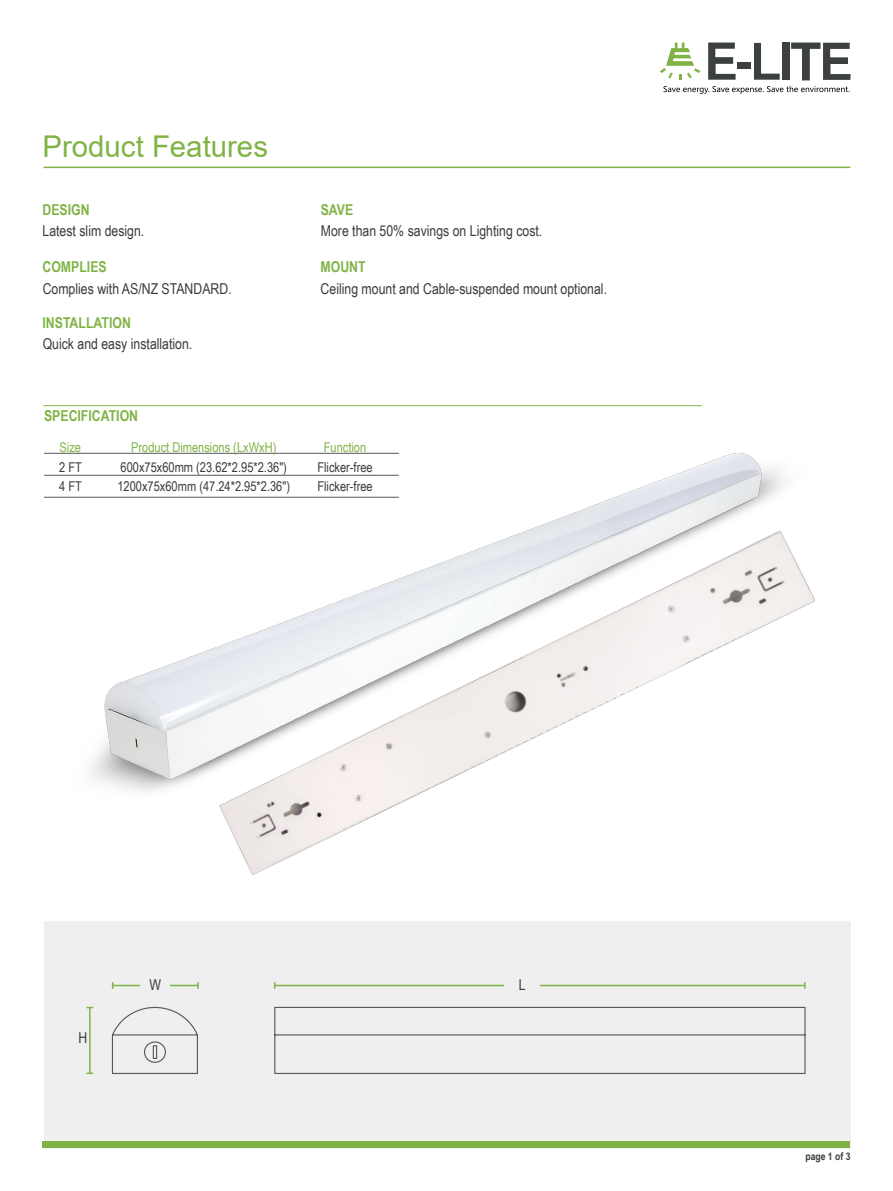
<style>
.page{position:relative;width:893px;height:1191px;background:#fff}
.page>*{position:absolute;margin:0;border:0;box-sizing:border-box;transform-origin:0 0}
.t1{font:30px "Arial";color:#80b345}
.t2{font:15px "Arial Narrow";color:#3e3a39}
.t3{font:700 15px "Arial Narrow";color:#80b345}
.t4{font:13.5px/19.5px "Arial Narrow";color:#3e3a39}
.t5{font:13.5px "Arial Narrow";color:#80b345}
.t6{font:700 10.5px "Arial Narrow";color:#3e3a39}
</style>
<div class="page">
<svg style="left:660px;top:43px;width:40px;height:37px"></svg>
<svg style="left:708px;top:43px;width:28px;height:37px"></svg>
<div style="left:737px;top:62px;width:14px;height:7px;background:#3d4040"></div>
<svg style="left:754px;top:43px;width:26px;height:37px"></svg>
<svg style="left:791px;top:43px;width:59px;height:37px"></svg>
<div style="left:782px;top:43px;width:7px;height:37px;background:#3d4040"></div>
<svg style="left:663px;top:86px;width:187px;height:8px"></svg>
<div style="left:44px;top:921px;width:806px;height:227px;background:#efefef"></div>
<img style="left:44px;top:452px;width:741px;height:339px">
<img style="left:211px;top:522px;width:604px;height:353px">
<hr style="left:43px;top:405px;width:659px;height:1px;background:#80b345">
<hr style="left:43px;top:167px;width:807px;height:1px;background:#80b345">
<hr style="left:44px;top:453px;width:355px;height:1px;background:#595757">
<hr style="left:44px;top:497px;width:355px;height:1px;background:#595757">
<hr style="left:44px;top:475px;width:355px;height:1px;background:#595757">
<svg style="left:111px;top:1006px;width:695px;height:68px"></svg>
<hr style="left:275px;top:984px;width:530px;height:2px;background:#80b345">
<hr style="left:89px;top:1007px;width:2px;height:66px;background:#80b345">
<svg style="left:87px;top:1072px;width:6px;height:2px"></svg>
<div style="left:504px;top:977px;width:36px;height:17px;background:#efefef"></div>
<hr style="left:113px;top:984px;width:85px;height:2px;background:#80b345">
<div style="left:141px;top:977px;width:29px;height:18px;background:#efefef"></div>
<div style="left:43px;top:1141px;width:807px;height:7px;background:#80b345"></div>
<h1 class="t1" style="left:43px;top:126px;width:227px">Product Features</h1>
<p class="t3" style="left:43px;top:198px;width:49px">DESIGN</p>
<p class="t2" style="left:43px;top:220px;width:103px">Latest slim design.</p>
<p class="t3" style="left:43px;top:255px;width:66px">COMPLIES</p>
<p class="t2" style="left:43px;top:278px;width:191px">Complies with AS/NZ STANDARD.</p>
<p class="t3" style="left:43px;top:311px;width:90px">INSTALLATION</p>
<p class="t2" style="left:43px;top:333px;width:151px">Quick and easy installation.</p>
<p class="t3" style="left:44px;top:405px;width:96px">SPECIFICATION</p>
<p class="t5" style="left:60px;top:437px;width:23px">Size</p>
<p class="t4" style="left:59px;top:456px;width:24px">2 FT<br>4 FT</p>
<p class="t5" style="left:131px;top:437px;width:147px">Product Dimensions (LxWxH)</p>
<p class="t4" style="left:117px;top:456px;width:174px">600x75x60mm (23.62*2.95*2.36")<br>1200x75x60mm (47.24*2.95*2.36")</p>
<p class="t3" style="left:321px;top:198px;width:34px">SAVE</p>
<p class="t2" style="left:321px;top:220px;width:223px">More than 50% savings on Lighting cost.</p>
<p class="t3" style="left:321px;top:255px;width:47px">MOUNT</p>
<p class="t2" style="left:321px;top:278px;width:288px">Ceiling mount and Cable-suspended mount optional.</p>
<p class="t5" style="left:324px;top:437px;width:44px">Function</p>
<p class="t4" style="left:317px;top:456px;width:57px">Flicker-free<br>Flicker-free</p>
<p class="t2" style="left:78px;top:1027px;width:10px">H</p>
<p class="t2" style="left:150px;top:973px;width:13px">W</p>
<p class="t2" style="left:519px;top:974px;width:8px">L</p>
<p class="t6" style="left:805px;top:1148px;width:46px">page 1 of 3</p>
</div>
